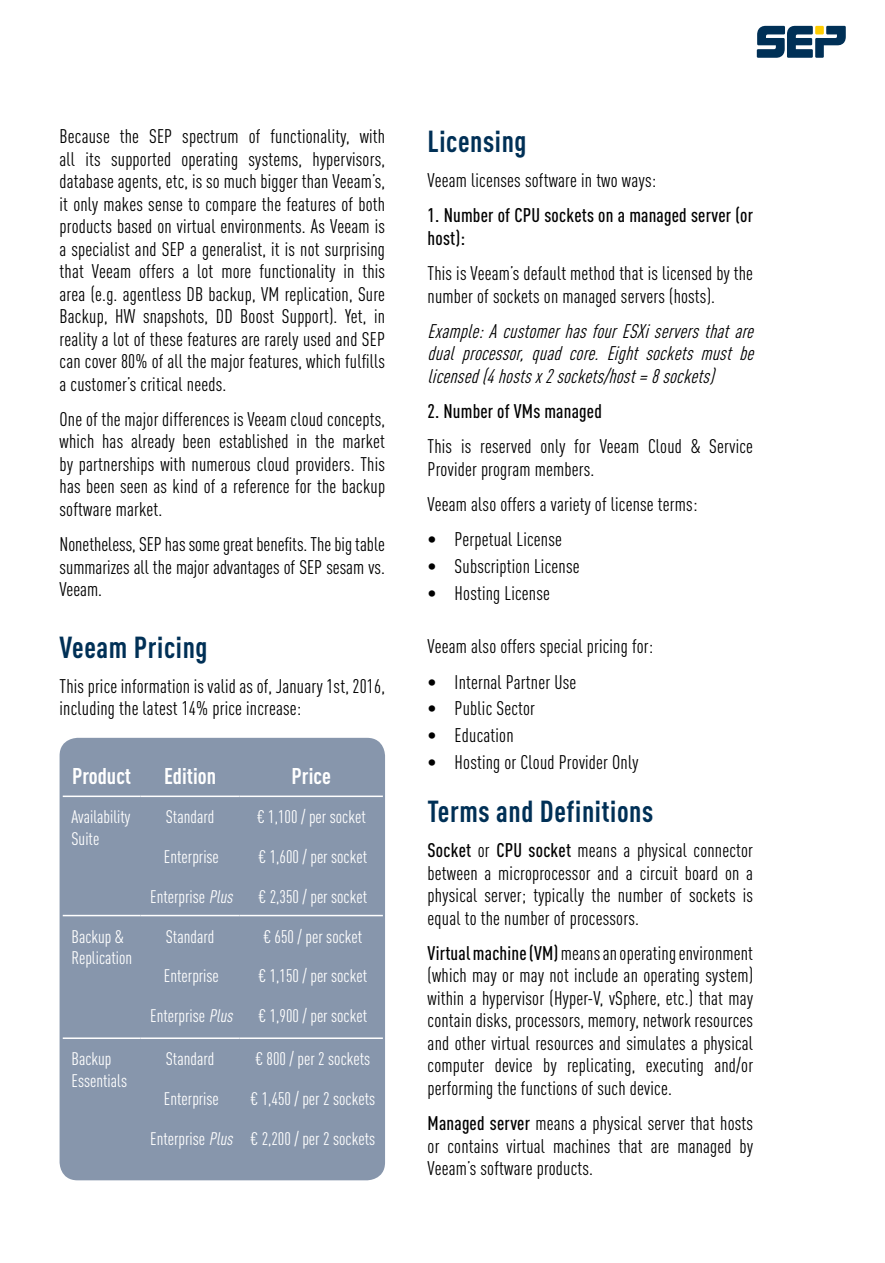
<style>
.page{position:relative;width:885px;height:1263px;background:#fff}
.page>*{position:absolute;margin:0;border:0;box-sizing:border-box;transform-origin:0 0}
.t1{font:700 30px "DIN Cond";letter-spacing:.02em;color:#003056}
.t2{font:700 22.5px "DIN Cond";color:#fff}
.t3{font:19.5px/22.5px "DIN Cond";letter-spacing:.01em;color:#000;text-align:justify}
.t4{font:italic 19.5px/22.5px "DIN Cond";color:#000;text-align:justify}
.t5{font:500 19.5px/22.5px "DIN Cond";letter-spacing:.01em;color:#000}
.t6{font:18px/21.6px "DIN Cond";color:#fff}
.s1{font-style:italic}
.s2{font-weight:500}
</style>
<div class="page">
<div style="left:60px;top:738px;width:325px;height:442px;background:#8796ac;border-radius:18px"></div>
<hr style="left:63px;top:795px;width:77px;height:2px;background:#fff">
<hr style="left:140px;top:795px;width:100px;height:2px;background:#fff">
<hr style="left:240px;top:795px;width:143px;height:2px;background:#fff">
<hr style="left:63px;top:1037px;width:77px;height:2px;background:#fff">
<hr style="left:140px;top:1037px;width:100px;height:2px;background:#fff">
<hr style="left:240px;top:1037px;width:143px;height:2px;background:#fff">
<hr style="left:63px;top:915px;width:77px;height:1px;background:#fff">
<hr style="left:140px;top:915px;width:100px;height:1px;background:#fff">
<hr style="left:240px;top:915px;width:143px;height:1px;background:#fff">
<svg style="left:756px;top:26px;width:89px;height:32px"></svg>
<p class="t3" style="left:60px;top:125px;width:327px">Because the SEP spectrum of functionality, with all its supported operating systems, hypervisors, database agents, etc, is so much bigger than Veeam’s, it only makes sense to compare the features of both products based on virtual environments. As Veeam is a specialist and SEP a generalist, it is not surprising that Veeam offers a lot more functionality in this area (e.g. agentless DB backup, VM replication, Sure Backup, HW snapshots, DD Boost Support). Yet, in reality a lot of these features are rarely used and SEP can cover 80% of all the major features, which fulfills a customer’s critical needs.</p>
<p class="t3" style="left:60px;top:407px;width:327px">One of the major differences is Veeam cloud concepts, which has already been established in the market by partnerships with numerous cloud providers. This has been seen as kind of a reference for the backup software market.</p>
<p class="t3" style="left:60px;top:533px;width:327px">Nonetheless, SEP has some great benefits. The big table summarizes all the major advantages of SEP sesam vs.<br>Veeam.</p>
<h1 class="t1" style="left:60px;top:629px;width:149px">Veeam Pricing</h1>
<p class="t3" style="left:60px;top:674px;width:327px">This price information is valid as of, January 1st, 2016, including the latest 14% price increase:</p>
<p class="t2" style="left:72px;top:762px;width:61px">Product</p>
<p class="t2" style="left:164px;top:762px;width:53px">Edition</p>
<p class="t2" style="left:291px;top:762px;width:41px">Price</p>
<p class="t6" style="left:71px;top:806px;width:60px">Availability<br>Suite</p>
<p class="t6" style="left:166px;top:806px;width:50px">Standard</p>
<p class="t6" style="left:257px;top:806px;width:111px">€ 1,100 / per socket</p>
<p class="t6" style="left:164px;top:846px;width:56px">Enterprise</p>
<p class="t6" style="left:258px;top:846px;width:111px">€ 1,600 / per socket</p>
<p class="t6" style="left:150px;top:885px;width:218px">Enterprise <span class="s1">Plus</span> € 2,350 / per socket</p>
<p class="t6" style="left:71px;top:925px;width:62px">Backup &amp;<br>Replication</p>
<p class="t6" style="left:166px;top:925px;width:50px">Standard</p>
<p class="t6" style="left:263px;top:925px;width:101px">€ 650 / per socket</p>
<p class="t6" style="left:164px;top:965px;width:56px">Enterprise</p>
<p class="t6" style="left:258px;top:965px;width:111px">€ 1,150 / per socket</p>
<p class="t6" style="left:150px;top:1005px;width:218px">Enterprise <span class="s1">Plus</span> € 1,900 / per socket</p>
<p class="t6" style="left:71px;top:1048px;width:57px">Backup<br>Essentials</p>
<p class="t6" style="left:166px;top:1048px;width:50px">Standard</p>
<p class="t6" style="left:255px;top:1048px;width:117px">€ 800 / per 2 sockets</p>
<p class="t6" style="left:164px;top:1088px;width:56px">Enterprise</p>
<p class="t6" style="left:250px;top:1088px;width:127px">€ 1,450 / per 2 sockets</p>
<p class="t6" style="left:150px;top:1127px;width:226px">Enterprise <span class="s1">Plus</span> € 2,200 / per 2 sockets</p>
<h1 class="t1" style="left:427px;top:123px;width:100px">Licensing</h1>
<p class="t3" style="left:427px;top:169px;width:230px">Veeam licenses software in two ways:</p>
<p class="t5" style="left:427px;top:204px;width:327px">1. Number of CPU sockets on a managed server (or host):</p>
<p class="t3" style="left:427px;top:262px;width:327px">This is Veeam’s default method that is licensed by the number of sockets on managed servers (hosts).</p>
<p class="t4" style="left:427px;top:319px;width:332px">Example:AcustomerhasfourESXiserversthatare dual processor, quad core. Eight sockets must be licensed(4hostsx2sockets/host=8sockets)</p>
<p class="t5" style="left:427px;top:399px;width:176px">2. Number of VMs managed</p>
<p class="t3" style="left:427px;top:435px;width:327px">This is reserved only for Veeam Cloud &amp; Service<br>Provider program members.</p>
<p class="t3" style="left:427px;top:493px;width:271px">Veeam also offers a variety of license terms:</p>
<p class="t3" style="left:427px;top:528px;width:136px">• Perpetual License</p>
<p class="t3" style="left:427px;top:555px;width:153px">• Subscription License</p>
<p class="t3" style="left:427px;top:581px;width:124px">• Hosting License</p>
<p class="t3" style="left:427px;top:635px;width:227px">Veeam also offers special pricing for:</p>
<p class="t3" style="left:427px;top:670px;width:150px">• Internal Partner Use</p>
<p class="t3" style="left:427px;top:697px;width:109px">• Public Sector</p>
<p class="t3" style="left:427px;top:724px;width:88px">• Education</p>
<p class="t3" style="left:427px;top:751px;width:212px">• Hosting or Cloud Provider Only</p>
<h1 class="t1" style="left:427px;top:793px;width:227px">Terms and Definitions</h1>
<p class="t3" style="left:427px;top:839px;width:327px"><span class="s2">Socket</span> or <span class="s2">CPU socket</span> means a physical connector between a microprocessor and a circuit board on a physical server; typically the number of sockets is equal to the number of processors.</p>
<p class="t3" style="left:427px;top:942px;width:327px"><span class="s2">Virtual machine (VM)</span> means an operating environment (which may or may not include an operating system) within a hypervisor (Hyper-V, vSphere, etc.) that may contain disks, processors, memory, network resources and other virtual resources and simulates a physical computer device by replicating, executing and/or performing the functions of such device.</p>
<p class="t3" style="left:427px;top:1112px;width:327px"><span class="s2">Managed server</span> means a physical server that hosts or contains virtual machines that are managed by Veeam’s software products.</p>
</div>
